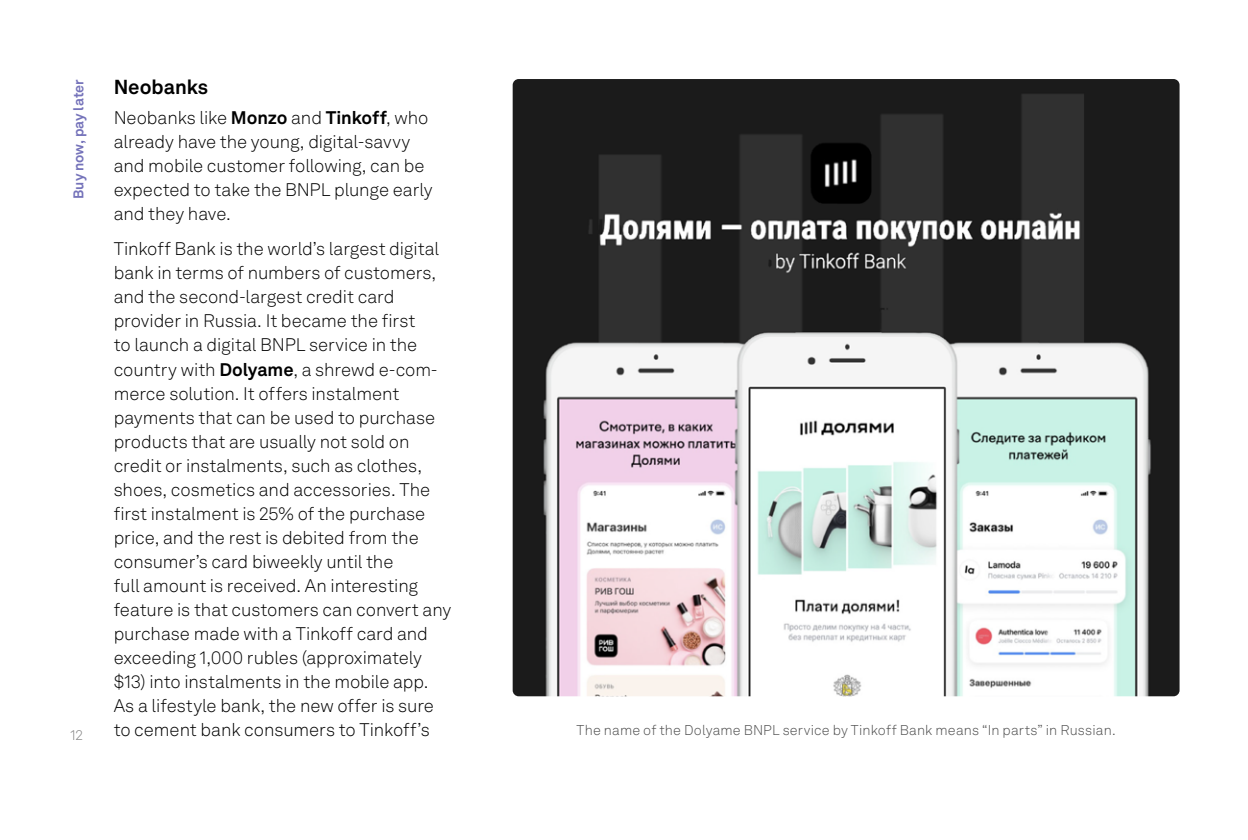
<style>
.page{position:relative;width:1248px;height:840px;background:#fff}
.page>*{position:absolute;margin:0;border:0;box-sizing:border-box;transform-origin:0 0}
.t1{font:700 20px "Akkurat LL";letter-spacing:-.005em;color:#000}
.t2{font:300 18px/24px "Akkurat LL";letter-spacing:-.005em;color:#000}
.t3{font:300 14px "Akkurat LL";letter-spacing:.01em;color:#4d4d4d}
.t4{font:700 14px "Akkurat LL";letter-spacing:.005em;color:#7573ba}
.t5{font:300 14px "Akkurat LL";color:#808080}
.s1{font-weight:700}
</style>
<div class="page">
<img style="left:512px;top:79px;width:667px;height:617px">
<p class="t4" style="left:68px;top:199px;width:122px;rotate:-90deg">Buy now, pay later</p>
<p class="t1" style="left:114px;top:72px;width:96px">Neobanks</p>
<p class="t2" style="left:114px;top:105px;width:320px">Neobanks like <span class="s1">Monzo</span> and <span class="s1">Tinkoff</span>, who already have the young, digital-savvy and mobile customer following, can be expected to take the BNPL plunge early and they have.</p>
<p class="t2" style="left:114px;top:236px;width:339px">Tinkoff Bank is the world’s largest digital bank in terms of numbers of customers, and the second-largest credit card provider in Russia. It became the first<br>to launch a digital BNPL service in the country with <span class="s1">Dolyame</span>, a shrewd e-com&shy;merce solution. It offers instalment payments that can be used to purchase products that are usually not sold on credit or instalments, such as clothes, shoes, cosmetics and accessories. The first instalment is 25% of the purchase price, and the rest is debited from the consumer’s card biweekly until the<br>full amount is received. An interesting feature is that customers can convert any purchase made with a Tinkoff card and exceeding 1,000 rubles (approximately $13) into instalments in the mobile app.<br>As a lifestyle bank, the new offer is sure to cement bank consumers to Tinkoff’s</p>
<p class="t5" style="left:71px;top:725px;width:14px">12</p>
<p class="t3" style="left:576px;top:720px;width:540px">The name of the Dolyame BNPL service by Tinkoff Bank means “In parts” in Russian.</p>
</div>
